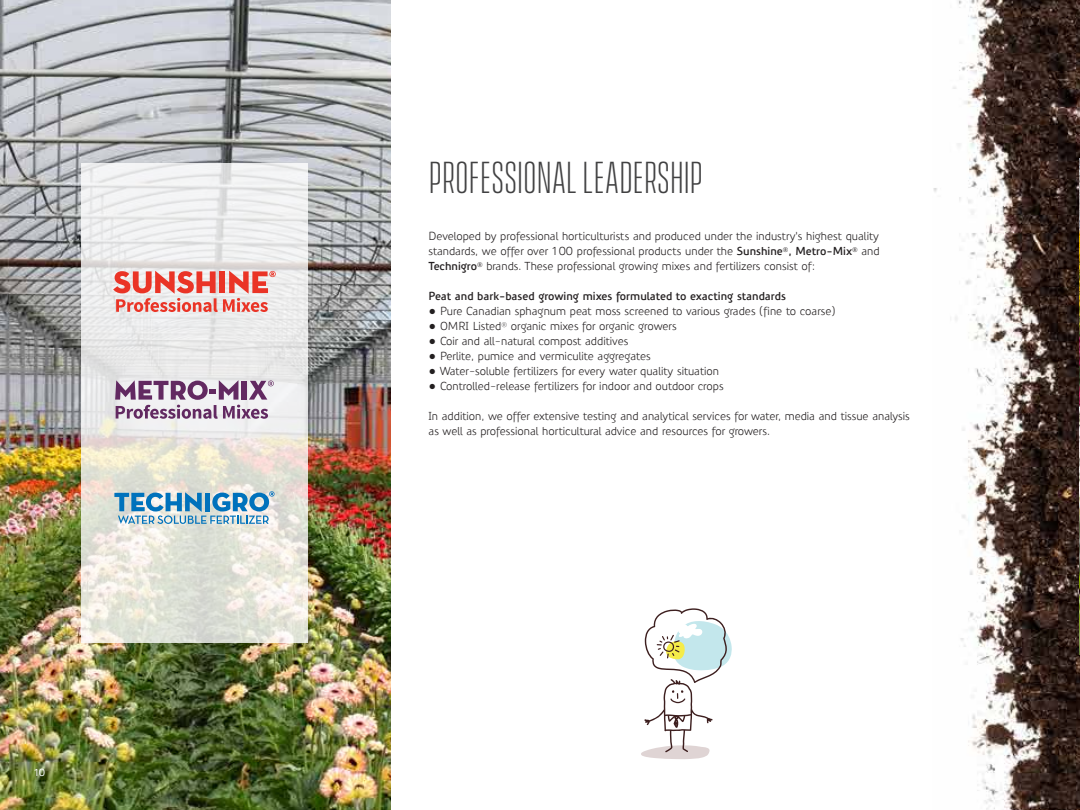
<style>
.page{position:relative;width:1080px;height:810px;background:#fff}
.page>*{position:absolute;margin:0;border:0;box-sizing:border-box;transform-origin:0 0}
.t1{font:300 40.75px "Vanguard CF";color:#414142}
.t2{font:11.25px/15px "Precious Sans";color:#231f20;text-align:justify}
.t3{font:600 11.25px "Precious Sans";color:#231f20}
.t4{font:500 10px "Precious Sans";color:#fff}
.s1{font-weight:600}
</style>
<div class="page">
<img style="left:0;top:0;width:391px;height:810px">
<img style="left:933px;top:0;width:147px;height:810px">
<svg style="left:81px;top:163px;width:227px;height:480px"></svg>
<svg style="left:113px;top:271px;width:163px;height:41px"></svg>
<svg style="left:115px;top:380px;width:159px;height:39px"></svg>
<svg style="left:114px;top:491px;width:161px;height:33px;background:#8cb8d0"></svg>
<svg style="left:641px;top:608px;width:91px;height:151px"></svg>
<img style="left:1079px;top:159px;width:1px;height:496px">
<p class="t4" style="left:34px;top:766px;width:13px">10</p>
<h1 class="t1" style="left:429px;top:155px;width:276px">PROFESSIONAL LEADERSHIP</h1>
<p class="t2" style="left:429px;top:229px;width:453px">Developed by professional horticulturists and produced under the industry's highest quality standards, we offer over 100 professional products under the <span class="s1">Sunshine</span><sup>®</sup><span class="s1">, Metro-Mix</span><sup>®</sup> and <span class="s1">Technigro</span><sup>®</sup> brands. These professional growing mixes and fertilizers consist of:</p>
<p class="t3" style="left:429px;top:289px;width:359px">Peat and bark-based growing mixes formulated to exacting standards</p>
<p class="t2" style="left:429px;top:304px;width:409px">• Pure Canadian sphagnum peat moss screened to various grades (fine to coarse)</p>
<p class="t2" style="left:429px;top:319px;width:250px">• OMRI Listed<sup>®</sup> organic mixes for organic growers</p>
<p class="t2" style="left:429px;top:334px;width:201px">• Coir and all-natural compost additives</p>
<p class="t2" style="left:429px;top:349px;width:224px">• Perlite, pumice and vermiculite aggregates</p>
<p class="t2" style="left:429px;top:364px;width:292px">• Water-soluble fertilizers for every water quality situation</p>
<p class="t2" style="left:429px;top:379px;width:297px">• Controlled-release fertilizers for indoor and outdoor crops</p>
<p class="t2" style="left:429px;top:409px;width:483px">In addition, we offer extensive testing and analytical services for water, media and tissue analysis as well as professional horticultural advice and resources for growers.</p>
</div>
